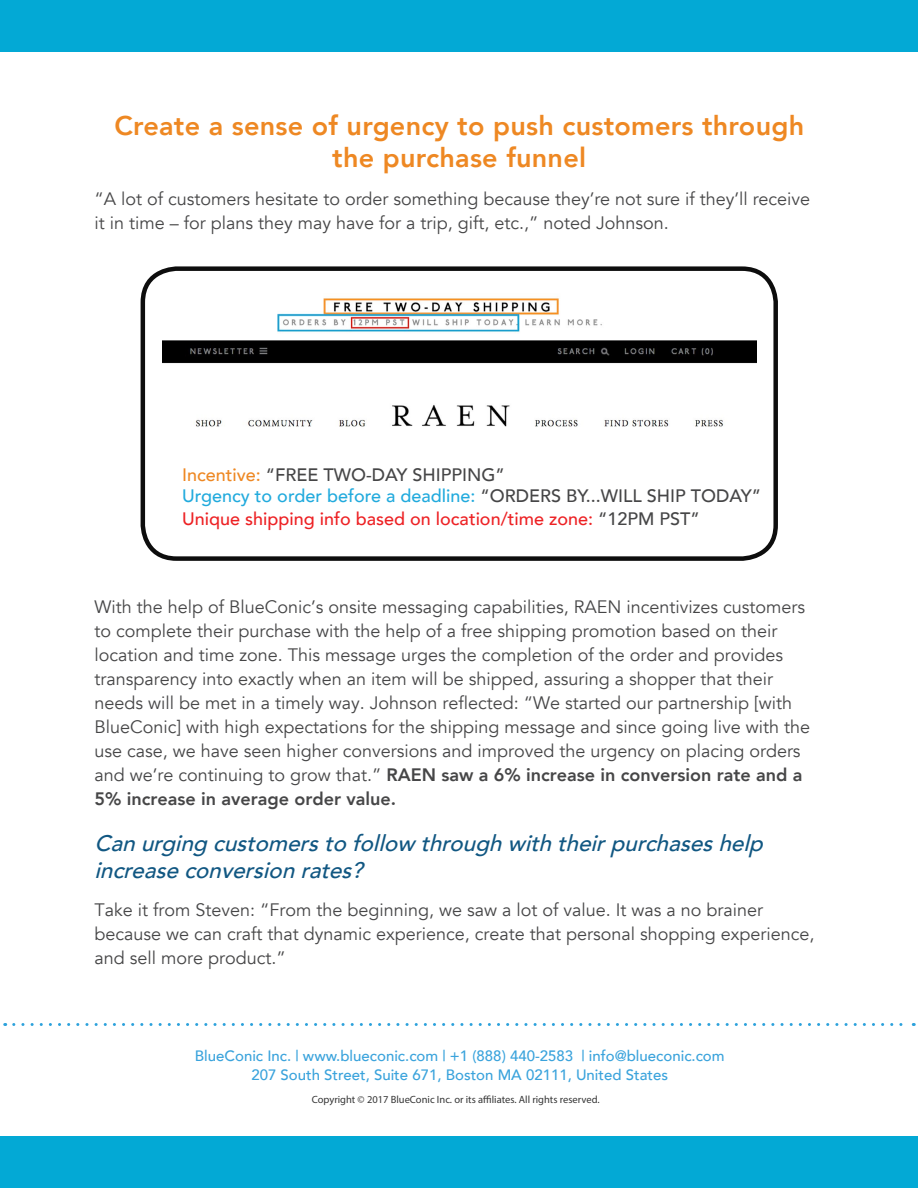
<style>
.page{position:relative;width:918px;height:1188px;background:#fff}
.page>*{position:absolute;margin:0;border:0;box-sizing:border-box;transform-origin:0 0}
.t1{font:800 27px/32.4px "Avenir";letter-spacing:.01em;color:#ee8823;text-align:center}
.t2{font:italic 500 22.5px/27px "Avenir";color:#115782}
.t3{font:18px/24px "Avenir";color:#464647}
.t4{font:500 18px/21.8px "Avenir";color:#464647}
.t5{font:500 15px/19.5px "Avenir";color:#3aa3dc;text-align:center}
.t6{font:10.5px "Myriad Pro";color:#363636}
.s1{color:#ee8823}
.s2{color:#21aadd}
.s3{color:#ed2124}
.s4{font-weight:800}
</style>
<div class="page">
<svg style="left:14px;top:1023px;width:900px;height:3px"></svg>
<div style="left:141px;top:266px;width:637px;height:295px;border:4px solid #000;border-radius:34px"></div>
<img style="left:162px;top:296px;width:594px;height:131px">
<div style="left:0;top:0;width:918px;height:52px;background:#03a9d5"></div>
<div style="left:0;top:1136px;width:918px;height:52px;background:#03a9d5"></div>
<h1 class="t1" style="left:114px;top:109px;width:691px">Create a sense of urgency to push customers through the purchase funnel</h1>
<p class="t3" style="left:94px;top:187px;width:717px">“A lot of customers hesitate to order something because they’re not sure if they’ll receive it in time – for plans they may have for a trip, gift, etc.,” noted Johnson.</p>
<p class="t4" style="left:182px;top:463px;width:581px"><span class="s1">Incentive:</span> “FREE TWO-DAY SHIPPING”<br><span class="s2">Urgency to order before a deadline:</span> “ORDERS BY...WILL SHIP TODAY”<br><span class="s3">Unique shipping info based on location/time zone:</span> “12PM PST”</p>
<p class="t3" style="left:94px;top:595px;width:717px">With the help of BlueConic’s onsite messaging capabilities, RAEN incentivizes customers to complete their purchase with the help of a free shipping promotion based on their location and time zone. This message urges the completion of the order and provides transparency into exactly when an item will be shipped, assuring a shopper that their needs will be met in a timely way. Johnson reflected: “We started our partnership [with BlueConic] with high expectations for the shipping message and since going live with the use case, we have seen higher conversions and improved the urgency on placing orders and we’re continuing to grow that.” <span class="s4">RAEN saw a 6% increase in conversion rate and a 5% increase in average order value.</span></p>
<p class="t2" style="left:94px;top:830px;width:673px">Can urging customers to follow through with their purchases help increase conversion rates?</p>
<p class="t3" style="left:94px;top:898px;width:722px">Take it from Steven: “From the beginning, we saw a lot of value. It was a no brainer because we can craft that dynamic experience, create that personal shopping experience, and sell more product.”</p>
<p class="t5" style="left:195px;top:1045px;width:531px">BlueConic Inc. | www.blueconic.com | +1 (888) 440-2583 | info@blueconic.com<br>207 South Street, Suite 671, Boston MA 02111, United States</p>
<p class="t6" style="left:312px;top:1093px;width:289px">Copyright © 2017 BlueConic Inc. or its affiliates. All rights reserved.</p>
</div>
